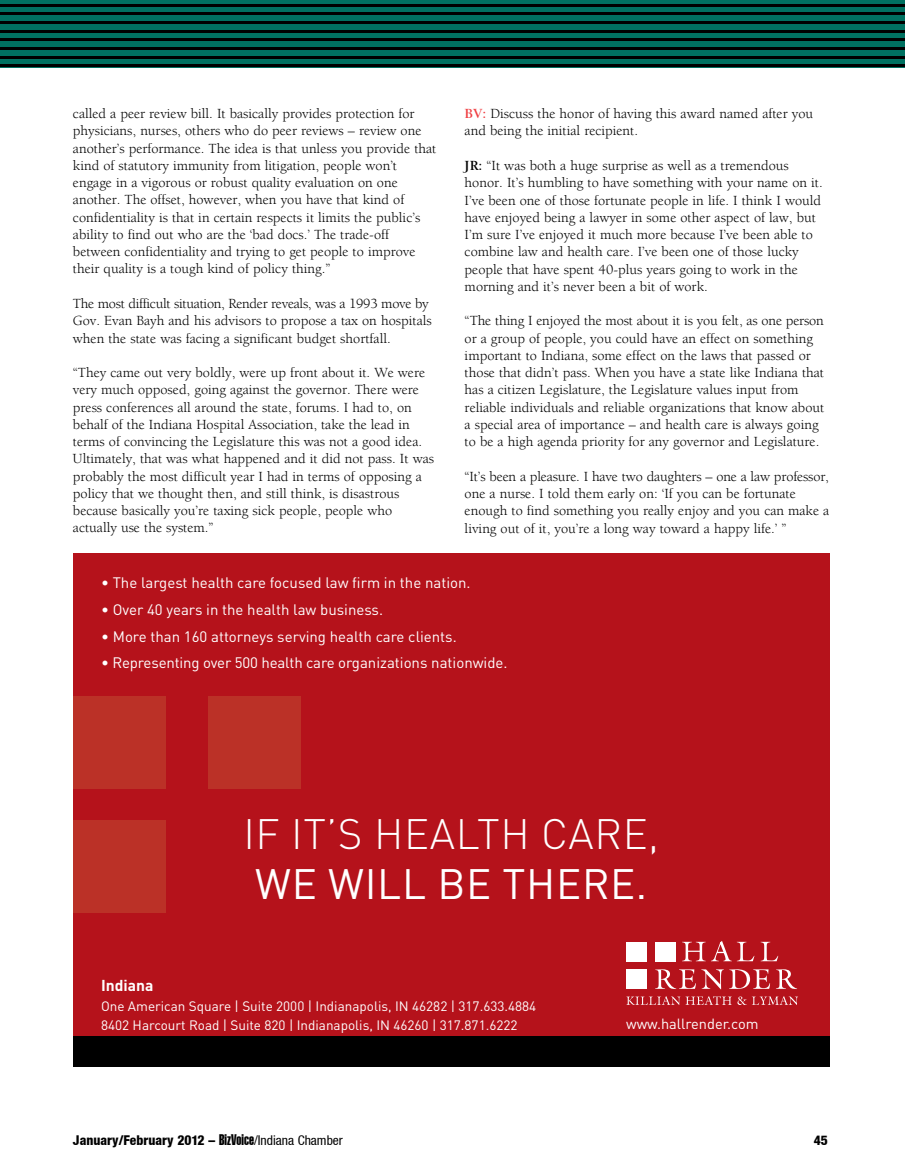
<style>
.page{position:relative;width:905px;height:1175px;background:#fff}
.page>*{position:absolute;margin:0;border:0;box-sizing:border-box;transform-origin:0 0}
.t1{font:300 42px "DINOT";letter-spacing:.015em;color:#fff}
.t2{font:42px "DINOT";letter-spacing:.015em;color:#fff}
.t3{font:700 15.6px "DINOT";color:#fff}
.t4{font:15px "DINOT";color:#fff}
.t5{font:14.55px "DINOT";color:#fff}
.t6{font:14.25px/17.2px "Berkeley";color:#000}
.t7{font:13.5px/19.5px "DINOT";color:#fff}
.t8{font:800 condensed 13.5px "Helvetica Neue";color:#000}
.s1{font-weight:700;color:#ef3e42}
.s2{font-weight:700}
.s3{font-family:"Helvetica Extra Compressed";font-weight:400;font-stretch:normal;font-size:15px}
.s4{font-weight:400}
</style>
<div class="page">
<div style="left:0;top:0;width:904px;height:67px;background:#007161"></div>
<hr style="left:0;top:4px;width:904px;height:2px;background:#000">
<hr style="left:0;top:12px;width:904px;height:3px;background:#000">
<hr style="left:0;top:21px;width:904px;height:3px;background:#000">
<hr style="left:0;top:30px;width:904px;height:2px;background:#000">
<hr style="left:0;top:38px;width:904px;height:3px;background:#000">
<hr style="left:0;top:47px;width:904px;height:3px;background:#000">
<hr style="left:0;top:56px;width:904px;height:2px;background:#000">
<hr style="left:0;top:64px;width:904px;height:3px;background:#000">
<div style="left:73px;top:554px;width:756px;height:512px;background:#b5121b"></div>
<div style="left:73px;top:1036px;width:756px;height:30px;background:#000"></div>
<div style="left:73px;top:696px;width:92px;height:92px;background:#bb3127"></div>
<div style="left:208px;top:696px;width:93px;height:92px;background:#bb3127"></div>
<div style="left:73px;top:820px;width:92px;height:92px;background:#bb3127"></div>
<svg style="left:682px;top:941px;width:23px;height:20px"></svg>
<svg style="left:711px;top:941px;width:43px;height:20px"></svg>
<svg style="left:760px;top:941px;width:18px;height:20px"></svg>
<svg style="left:655px;top:969px;width:40px;height:20px"></svg>
<svg style="left:701px;top:969px;width:22px;height:20px"></svg>
<svg style="left:729px;top:969px;width:41px;height:20px"></svg>
<svg style="left:776px;top:969px;width:21px;height:20px"></svg>
<svg style="left:626px;top:996px;width:172px;height:9px"></svg>
<div style="left:626px;top:969px;width:20px;height:19px;background:#fff"></div>
<div style="left:626px;top:941px;width:20px;height:20px;background:#fff"></div>
<div style="left:655px;top:941px;width:20px;height:20px;background:#fff"></div>
<p class="t6" style="left:73px;top:105px;width:365px">called a peer review bill. It basically provides protection for physicians, nurses, others who do peer reviews – review one another’s performance. The idea is that unless you provide that kind of statutory immunity from litigation, people won’t engage in a vigorous or robust quality evaluation on one another. The offset, however, when you have that kind of confidentiality is that in certain respects it limits the public’s ability to find out who are the ‘bad docs.’ The trade-off between confidentiality and trying to get people to improve their quality is a tough kind of policy thing.”</p>
<p class="t6" style="left:73px;top:295px;width:360px">The most difficult situation, Render reveals, was a 1993 move by<br>Gov. Evan Bayh and his advisors to propose a tax on hospitals when the state was facing a significant budget shortfall.</p>
<p class="t6" style="left:73px;top:364px;width:362px">“They came out very boldly, were up front about it. We were very much opposed, going against the governor. There were press conferences all around the state, forums. I had to, on behalf of the Indiana Hospital Association, take the lead in terms of convincing the Legislature this was not a good idea.<br>Ultimately, that was what happened and it did not pass. It was probably the most difficult year I had in terms of opposing a policy that we thought then, and still think, is disastrous because basically you’re taxing sick people, people who actually use the system.”</p>
<p class="t6" style="left:464px;top:105px;width:350px"><span class="s1">BV:</span> Discuss the honor of having this award named after you and being the initial recipient.</p>
<p class="t6" style="left:464px;top:157px;width:359px"><span class="s2">JR:</span> “It was both a huge surprise as well as a tremendous honor. It’s humbling to have something with your name on it.<br>I’ve been one of those fortunate people in life. I think I would have enjoyed being a lawyer in some other aspect of law, but I’m sure I’ve enjoyed it much more because I’ve been able to combine law and health care. I’ve been one of those lucky people that have spent 40-plus years going to work in the morning and it’s never been a bit of work.</p>
<p class="t6" style="left:464px;top:312px;width:361px">“The thing I enjoyed the most about it is you felt, as one person or a group of people, you could have an effect on something important to Indiana, some effect on the laws that passed or those that didn’t pass. When you have a state like Indiana that has a citizen Legislature, the Legislature values input from reliable individuals and reliable organizations that know about a special area of importance – and health care is always going to be a high agenda priority for any governor and Legislature.</p>
<p class="t6" style="left:464px;top:468px;width:366px">“It’s been a pleasure. I have two daughters – one a law professor, one a nurse. I told them early on: ‘If you can be fortunate enough to find something you really enjoy and you can make a living out of it, you’re a long way toward a happy life.’ ”</p>
<p class="t4" style="left:101px;top:573px;width:371px">• The largest health care focused law firm in the nation.</p>
<p class="t4" style="left:101px;top:599px;width:283px">• Over 40 years in the health law business.</p>
<p class="t4" style="left:101px;top:626px;width:357px">• More than 160 attorneys serving health care clients.</p>
<p class="t4" style="left:101px;top:652px;width:408px">• Representing over 500 health care organizations nationwide.</p>
<h1 class="t1" style="left:243px;top:805px;width:417px">IF IT’S HEALTH CARE,</h1>
<h1 class="t2" style="left:255px;top:855px;width:393px">WE WILL BE THERE.</h1>
<p class="t3" style="left:101px;top:974px;width:54px">Indiana</p>
<p class="t7" style="left:101px;top:995px;width:437px">One American Square | Suite 2000 | Indianapolis, IN 46282 | 317.633.4884<br>8402 Harcourt Road | Suite 820 | Indianapolis, IN 46260 | 317.871.6222</p>
<p class="t5" style="left:626px;top:1014px;width:134px">www.hallrender.com</p>
<p class="t8" style="left:73px;top:1132px;width:271px">January/February 2012 – <span class="s3">BizVoice</span><span class="s4">/Indiana Chamber</span></p>
<p class="t8" style="left:813px;top:1132px;width:16px">45</p>
</div>
